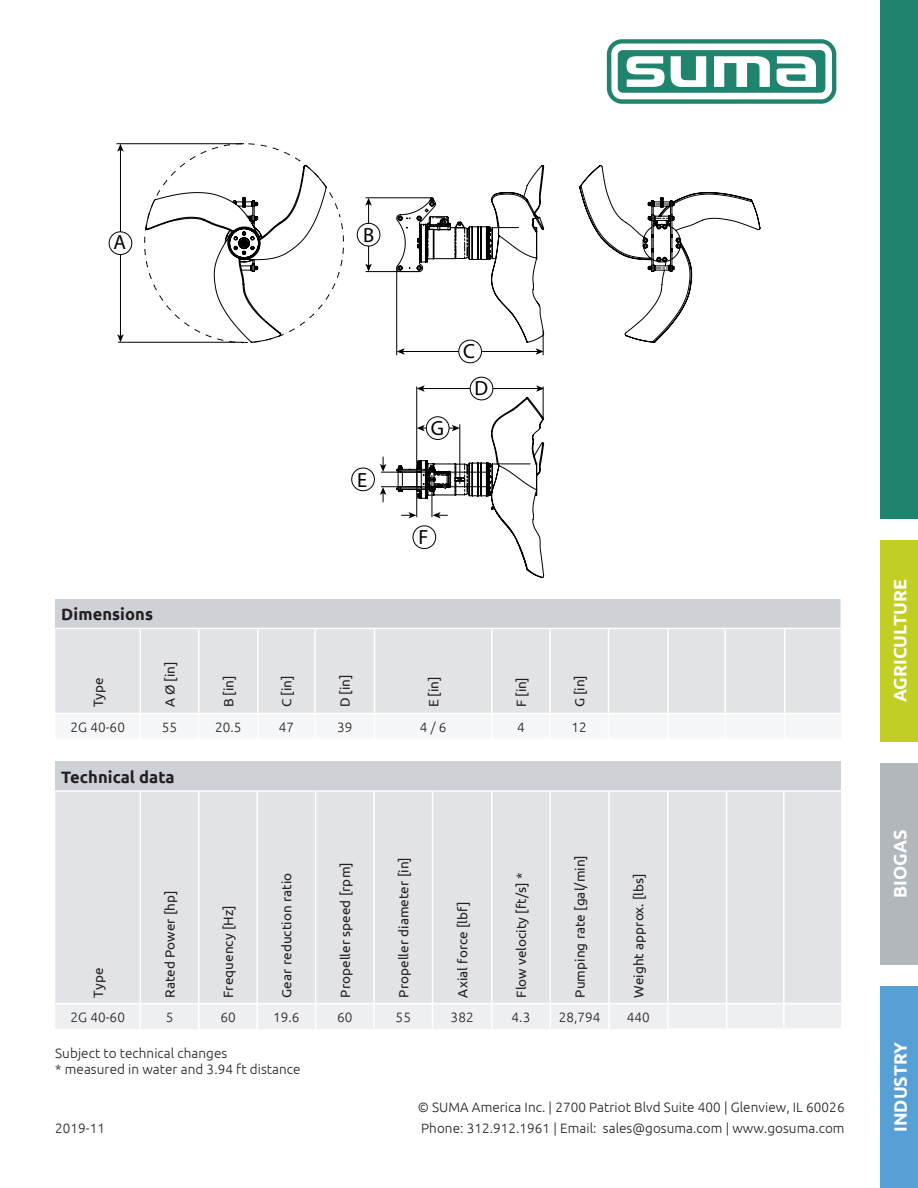
<style>
.page{position:relative;width:918px;height:1188px;background:#fff}
.page>*{position:absolute;margin:0;border:0;box-sizing:border-box;transform-origin:0 0}
.t1{font:20.55px/37px "Myriad Pro";color:#000}
.t2{font:700 18px "Ubuntu";color:#fff}
.Überschrift_Tabelle{font:700 16.5px "Ubuntu";letter-spacing:.005em;color:#231f20}
.Text_Tabelle_Regular{font:13.5px "Ubuntu";letter-spacing:.005em;color:#231f20}
.Technische_Änderunge{font:300 13.5px "Ubuntu";letter-spacing:.005em;color:#231f20}
.Text_Tabelle_technis{font:300 13.5px "Ubuntu";letter-spacing:.005em;color:#231f20}
</style>
<div class="page">
<div style="left:880px;top:0;width:38px;height:519px;background:#20836e"></div>
<div style="left:880px;top:986px;width:38px;height:202px;background:#56a0d5"></div>
<div style="left:881px;top:763px;width:37px;height:202px;background:#b2b7bb"></div>
<div style="left:880px;top:540px;width:38px;height:202px;background:#c1ce23"></div>
<svg style="left:607px;top:39px;width:229px;height:65px"></svg>
<div style="left:55px;top:599px;width:786px;height:29px;background:#ced2d6"></div>
<div style="left:55px;top:629px;width:786px;height:84px;background:#e1e3e6"></div>
<hr style="left:140px;top:629px;width:1px;height:84px;background:#fff">
<hr style="left:198px;top:629px;width:2px;height:84px;background:#fff">
<hr style="left:257px;top:629px;width:1px;height:84px;background:#fff">
<hr style="left:314px;top:629px;width:2px;height:84px;background:#fff">
<hr style="left:374px;top:629px;width:1px;height:84px;background:#fff">
<hr style="left:491px;top:629px;width:2px;height:84px;background:#fff">
<hr style="left:549px;top:629px;width:2px;height:84px;background:#fff">
<hr style="left:608px;top:629px;width:1px;height:84px;background:#fff">
<hr style="left:667px;top:629px;width:2px;height:84px;background:#fff">
<hr style="left:724px;top:629px;width:2px;height:84px;background:#fff">
<hr style="left:784px;top:629px;width:1px;height:84px;background:#fff">
<div style="left:55px;top:761px;width:786px;height:30px;background:#ced2d6"></div>
<div style="left:55px;top:792px;width:786px;height:211px;background:#e1e3e6"></div>
<hr style="left:55px;top:790px;width:85px;height:2px;background:#fff">
<hr style="left:140px;top:790px;width:59px;height:2px;background:#fff">
<hr style="left:140px;top:792px;width:1px;height:211px;background:#fff">
<hr style="left:199px;top:790px;width:58px;height:2px;background:#fff">
<hr style="left:198px;top:792px;width:2px;height:211px;background:#fff">
<hr style="left:257px;top:790px;width:59px;height:2px;background:#fff">
<hr style="left:256px;top:792px;width:2px;height:211px;background:#fff">
<hr style="left:316px;top:790px;width:58px;height:2px;background:#fff">
<hr style="left:315px;top:792px;width:1px;height:211px;background:#fff">
<hr style="left:374px;top:790px;width:59px;height:2px;background:#fff">
<hr style="left:373px;top:792px;width:2px;height:211px;background:#fff">
<hr style="left:433px;top:790px;width:59px;height:2px;background:#fff">
<hr style="left:432px;top:792px;width:1px;height:211px;background:#fff">
<hr style="left:492px;top:790px;width:58px;height:2px;background:#fff">
<hr style="left:491px;top:792px;width:2px;height:211px;background:#fff">
<hr style="left:550px;top:790px;width:59px;height:2px;background:#fff">
<hr style="left:549px;top:792px;width:2px;height:211px;background:#fff">
<hr style="left:609px;top:790px;width:59px;height:2px;background:#fff">
<hr style="left:608px;top:792px;width:2px;height:211px;background:#fff">
<hr style="left:667px;top:792px;width:2px;height:211px;background:#fff">
<hr style="left:668px;top:790px;width:59px;height:2px;background:#fff">
<hr style="left:727px;top:790px;width:57px;height:2px;background:#fff">
<hr style="left:784px;top:790px;width:57px;height:2px;background:#fff">
<hr style="left:726px;top:792px;width:1px;height:211px;background:#fff">
<hr style="left:783px;top:792px;width:2px;height:211px;background:#fff">
<div style="left:55px;top:1004px;width:786px;height:25px;background:#eeeff1"></div>
<hr style="left:783px;top:1004px;width:2px;height:24px;background:#fff">
<svg style="left:579px;top:165px;width:182px;height:178px"></svg>
<svg style="left:144px;top:143px;width:200px;height:201px"></svg>
<svg style="left:396px;top:165px;width:149px;height:190px"></svg>
<hr style="left:366px;top:197px;width:67px;height:1px;background:#000">
<hr style="left:366px;top:271px;width:54px;height:1px;background:#000">
<hr style="left:368px;top:203px;width:1px;height:63px;background:#000">
<svg style="left:365px;top:198px;width:7px;height:8px"></svg>
<svg style="left:365px;top:264px;width:7px;height:8px"></svg>
<hr style="left:381px;top:472px;width:108px;height:1px;background:#000">
<hr style="left:381px;top:486px;width:109px;height:1px;background:#000">
<hr style="left:116px;top:143px;width:128px;height:1px;background:#000">
<hr style="left:118px;top:342px;width:126px;height:1px;background:#000">
<hr style="left:120px;top:149px;width:1px;height:188px;background:#000">
<svg style="left:117px;top:144px;width:7px;height:8px"></svg>
<svg style="left:117px;top:334px;width:7px;height:8px"></svg>
<div style="left:109px;top:232px;width:23px;height:23px;background:#fff;border-radius:50%"></div>
<div style="left:109px;top:231px;width:23px;height:24px;border:1px solid #000;border-radius:50%"></div>
<div style="left:357px;top:223px;width:23px;height:23px;background:#fff;border-radius:50%"></div>
<div style="left:357px;top:223px;width:23px;height:24px;border:1px solid #000;border-radius:50%"></div>
<div style="left:459px;top:340px;width:23px;height:23px;background:#fff;border-radius:50%"></div>
<div style="left:458px;top:340px;width:24px;height:23px;border:1px solid #000;border-radius:50%"></div>
<div style="left:470px;top:377px;width:23px;height:23px;border:1px solid #000;border-radius:50%"></div>
<div style="left:351px;top:468px;width:24px;height:23px;border:1px solid #000;border-radius:50%"></div>
<svg style="left:396px;top:385px;width:149px;height:193px"></svg>
<svg style="left:380px;top:457px;width:6px;height:15px"></svg>
<svg style="left:380px;top:487px;width:6px;height:15px"></svg>
<p class="t1" style="left:113px;top:224px;width:14px">A</p>
<p class="Überschrift_Tabelle" style="left:61px;top:604px;width:93px">Dimensions</p>
<p class="Text_Tabelle_Regular" style="left:90px;top:707px;width:31px;rotate:-90deg">Type</p>
<p class="Text_Tabelle_Regular" style="left:162px;top:707px;width:47px;rotate:-90deg">A Ø [in]</p>
<p class="t1" style="left:363px;top:216px;width:13px">B</p>
<p class="t1" style="left:357px;top:461px;width:12px">E</p>
<p class="t1" style="left:431px;top:410px;width:15px">G</p>
<p class="t1" style="left:475px;top:332px;width:15px;text-indent:-11px">C<br>D</p>
<p class="t1" style="left:418px;top:519px;width:12px">F</p>
<p class="Text_Tabelle_Regular" style="left:221px;top:707px;width:33px;rotate:-90deg">B [in]</p>
<p class="Text_Tabelle_Regular" style="left:279px;top:707px;width:33px;rotate:-90deg">C [in]</p>
<p class="Text_Tabelle_Regular" style="left:337px;top:707px;width:34px;rotate:-90deg">D [in]</p>
<p class="Text_Tabelle_Regular" style="left:425px;top:707px;width:32px;rotate:-90deg">E [in]</p>
<p class="Text_Tabelle_Regular" style="left:513px;top:707px;width:32px;rotate:-90deg">F [in]</p>
<p class="Text_Tabelle_Regular" style="left:572px;top:707px;width:34px;rotate:-90deg">G [in]</p>
<p class="Text_Tabelle_technis" style="left:71px;top:719px;width:56px">2G 40-60</p>
<p class="Text_Tabelle_technis" style="left:162px;top:719px;width:17px">55</p>
<p class="Text_Tabelle_technis" style="left:215px;top:719px;width:28px">20.5</p>
<p class="Text_Tabelle_technis" style="left:279px;top:719px;width:17px">47</p>
<p class="Text_Tabelle_technis" style="left:337px;top:719px;width:17px">39</p>
<p class="Text_Tabelle_technis" style="left:420px;top:719px;width:28px">4 / 6</p>
<p class="Text_Tabelle_technis" style="left:517px;top:719px;width:9px">4</p>
<p class="Text_Tabelle_technis" style="left:572px;top:719px;width:17px">12</p>
<p class="Überschrift_Tabelle" style="left:61px;top:767px;width:115px">Technical data</p>
<p class="Text_Tabelle_Regular" style="left:90px;top:998px;width:31px;rotate:-90deg">Type</p>
<p class="Text_Tabelle_Regular" style="left:162px;top:998px;width:108px;rotate:-90deg">Rated Power [hp]</p>
<p class="Text_Tabelle_Regular" style="left:220px;top:998px;width:94px;rotate:-90deg">Frequency [Hz]</p>
<p class="Text_Tabelle_Regular" style="left:279px;top:998px;width:126px;rotate:-90deg">Gear reduction ratio</p>
<p class="Text_Tabelle_Regular" style="left:337px;top:998px;width:136px;rotate:-90deg">Propeller speed [rpm]</p>
<p class="Text_Tabelle_Regular" style="left:396px;top:998px;width:142px;rotate:-90deg">Propeller diameter [in]</p>
<p class="Text_Tabelle_Regular" style="left:454px;top:998px;width:98px;rotate:-90deg">Axial force [lbf]</p>
<p class="Text_Tabelle_Regular" style="left:513px;top:998px;width:126px;rotate:-90deg">Flow velocity [ft/s] *</p>
<p class="Text_Tabelle_Regular" style="left:572px;top:998px;width:144px;rotate:-90deg">Pumping rate [gal/min]</p>
<p class="Text_Tabelle_Regular" style="left:631px;top:998px;width:126px;rotate:-90deg">Weight approx. [lbs]</p>
<p class="Text_Tabelle_technis" style="left:71px;top:1009px;width:56px">2G 40-60</p>
<p class="Text_Tabelle_technis" style="left:166px;top:1009px;width:9px">5</p>
<p class="Text_Tabelle_technis" style="left:220px;top:1009px;width:17px">60</p>
<p class="Text_Tabelle_technis" style="left:273px;top:1009px;width:28px">19.6</p>
<p class="Text_Tabelle_technis" style="left:337px;top:1009px;width:17px">60</p>
<p class="Text_Tabelle_technis" style="left:396px;top:1009px;width:17px">55</p>
<p class="Text_Tabelle_technis" style="left:451px;top:1009px;width:24px">382</p>
<p class="Text_Tabelle_technis" style="left:512px;top:1009px;width:20px">4.3</p>
<p class="Text_Tabelle_technis" style="left:559px;top:1009px;width:43px">28,794</p>
<p class="Text_Tabelle_technis" style="left:627px;top:1009px;width:24px">440</p>
<p class="Technische_Änderunge" style="left:55px;top:1045px;width:173px">Subject to technical changes</p>
<p class="Technische_Änderunge" style="left:55px;top:1061px;width:247px">* measured in water and 3.94 ft distance</p>
<p class="Technische_Änderunge" style="left:418px;top:1099px;width:428px">© SUMA America Inc. | 2700 Patriot Blvd Suite 400 | Glenview, IL 60026</p>
<p class="Technische_Änderunge" style="left:55px;top:1120px;width:51px">2019-11</p>
<p class="Technische_Änderunge" style="left:421px;top:1120px;width:425px">Phone: 312.912.1961 | Email: sales@gosuma.com | www.gosuma.com</p>
<h2 class="t2" style="left:889px;top:702px;width:124px;rotate:-90deg">AGRICULTURE</h2>
<h2 class="t2" style="left:889px;top:898px;width:70px;rotate:-90deg">BIOGAS</h2>
<h2 class="t2" style="left:889px;top:1132px;width:91px;rotate:-90deg">INDUSTRY</h2>
</div>
